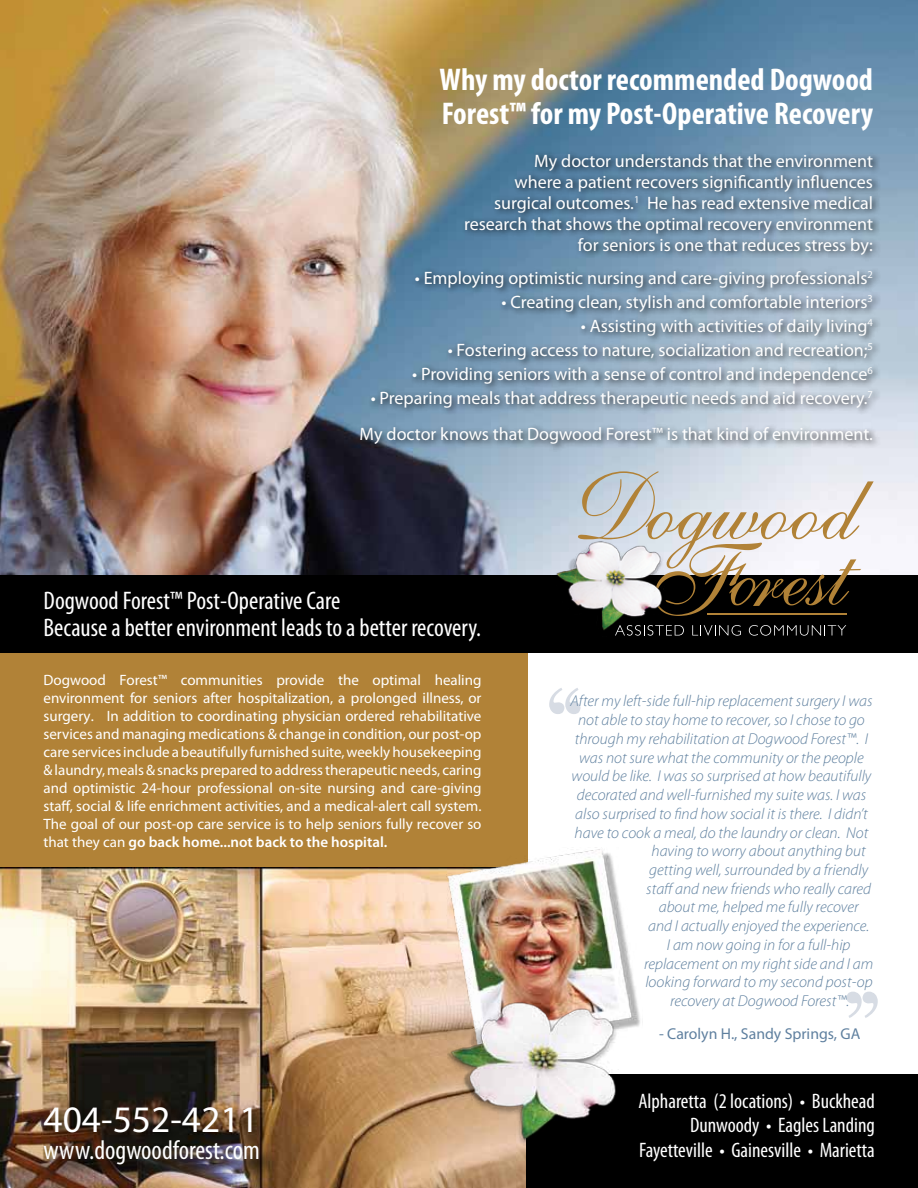
<style>
.page{position:relative;width:918px;height:1188px;background:#fff}
.page>*{position:absolute;margin:0;border:0;box-sizing:border-box;transform-origin:0 0}
.t1{font:108px "Times";color:#d7dce4}
.t2{font:37.5px "Myriad Pro";color:#fff}
.t3{font:700 condensed 31.5px/34.5px "Myriad Pro";color:#fff}
.t4{font:condensed 27px "Myriad Pro";color:#fff}
.t5{font:condensed 25.5px/27px "Myriad Pro";color:#fff}
.t6{font:condensed 21px/24.8px "Myriad Pro";color:#fff;text-align:right}
.t7{font:18px/21px "Myriad Pro";color:#fff;text-align:right}
.t8{font:italic 300 15.75px "Myriad Pro";color:#5f809f}
.t9{font:15.75px "Myriad Pro";color:#5f809f}
.t10{font:15px/18px "Myriad Pro";color:#fff;text-align:justify}
.t11{font:15px "Myriad";color:#fff}
.s1{font-family:"Myriad Pro"}
.s2{font-family:"Myriad"}
.s3{font-weight:600}
</style>
<div class="page">
<div style="left:0;top:649px;width:527px;height:539px;background:#b18237"></div>
<img style="left:0;top:0;width:918px;height:576px">
<img style="left:0;top:867px;width:526px;height:321px">
<div style="left:0;top:576px;width:918px;height:77px;background:#000"></div>
<div style="left:526px;top:1075px;width:392px;height:113px;background:#000"></div>
<img style="left:447px;top:848px;width:193px;height:181px">
<img style="left:447px;top:1000px;width:174px;height:150px">
<svg style="left:578px;top:471px;width:296px;height:145px"></svg>
<hr style="left:707px;top:614px;width:140px;height:1px;background:#b18237">
<svg style="left:666px;top:625px;width:18px;height:11px"></svg>
<svg style="left:692px;top:625px;width:49px;height:11px"></svg>
<svg style="left:749px;top:625px;width:97px;height:11px"></svg>
<img style="left:550px;top:540px;width:116px;height:96px">
<svg style="left:37px;top:1100px;width:227px;height:44px;background:#422f20"></svg>
<img style="left:44px;top:1141px;width:234px;height:43px">
<div style="left:356px;top:150px;width:525px;height:302px;background:#000;opacity:.85"></div>
<h3 class="t3" style="left:440px;top:61px;width:435px">Why my doctor recommended Dogwood<br>Forest™ for my Post-Operative Recovery</h3>
<p class="t7" style="left:464px;top:150px;width:410px">My doctor understands that the environment<br>where a patient recovers significantly influences surgical outcomes.<sup>1</sup> He has read extensive medical research that shows the optimal recovery environment for seniors is one that reduces stress by:</p>
<p class="t7" style="left:415px;top:267px;width:460px">• Employing optimistic nursing and care-giving professionals<sup>2</sup></p>
<p class="t7" style="left:502px;top:291px;width:373px">• Creating clean, stylish and comfortable interiors<sup>3</sup></p>
<p class="t7" style="left:581px;top:315px;width:294px">• Assisting with activities of daily living<sup>4</sup></p>
<p class="t7" style="left:448px;top:339px;width:427px">• Fostering access to nature, socialization and recreation;<sup>5</sup></p>
<p class="t7" style="left:412px;top:363px;width:462px">• Providing seniors with a sense of control and independence<sup>6</sup></p>
<p class="t7" style="left:360px;top:379px;width:515px;line-height:36px">• Preparing meals that address therapeutic needs and aid recovery.<sup>7<br></sup>My doctor knows that Dogwood Forest™ is that kind of environment.</p>
<h3 class="t5" style="left:44px;top:587px;width:439px">Dogwood Forest™ Post-Operative Care<br>Because a better environment leads to a better recovery.</h3>
<p class="t10" style="left:43px;top:670px;width:440px">Dogwood Forest™ communities provide the optimal healing</p>
<p class="t11" style="left:43px;top:690px;width:440px"><span class="s1">environment for seniors</span> after hospitalization, a prolonged illness, or</p>
<p class="t10" style="left:43px;top:706px;width:440px"><span class="s2">surgery</span>. In addition to coordinating physician ordered rehabilitative services and managing medications &amp; change in condition, our post-op care services include a beautifully furnished suite, weekly housekeeping &amp; laundry, meals &amp; snacks prepared to address therapeutic needs, caring and optimistic 24-hour professional on-site nursing and care-giving staff, social &amp; life enrichment activities, and a medical-alert call system.<br>The goal of our post-op care service is to help seniors fully recover so that they can <span class="s3">go back home...not back to the hospital.</span></p>
<h2 class="t2" style="left:44px;top:1096px;width:217px">404-552-4211</h2>
<h3 class="t4" style="left:44px;top:1134px;width:218px">www.dogwoodforest.com</h3>
<h1 class="t1" style="left:539px;top:623px;width:54px">‘‘</h1>
<p class="t8" style="left:571px;top:692px;width:303px">After my left-side full-hip replacement surgery I was</p>
<p class="t8" style="left:578px;top:710px;width:288px">not able to stay home to recover, so I chose to go</p>
<p class="t8" style="left:575px;top:729px;width:295px">through my rehabilitation at Dogwood Forest™. I</p>
<p class="t8" style="left:579px;top:748px;width:286px">was not sure what the community or the people</p>
<p class="t8" style="left:572px;top:767px;width:301px">would be like. I was so surprised at how beautifully</p>
<p class="t8" style="left:577px;top:785px;width:291px">decorated and well-furnished my suite was. I was</p>
<p class="t8" style="left:575px;top:804px;width:294px">also surprised to find how social it is there. I didn’t</p>
<p class="t8" style="left:575px;top:823px;width:295px">have to cook a meal, do the laundry or clean. Not</p>
<p class="t8" style="left:652px;top:842px;width:216px">having to worry about anything but</p>
<p class="t8" style="left:649px;top:860px;width:220px">getting well, surrounded by a friendly</p>
<p class="t8" style="left:646px;top:879px;width:226px">staff and new friends who really cared</p>
<p class="t8" style="left:659px;top:898px;width:201px">about me, helped me fully recover</p>
<p class="t8" style="left:648px;top:917px;width:223px">and I actually enjoyed the experience.</p>
<p class="t8" style="left:667px;top:935px;width:185px">I am now going in for a full-hip</p>
<p class="t8" style="left:644px;top:954px;width:231px">replacement on my right side and I am</p>
<p class="t8" style="left:645px;top:973px;width:229px">looking forward to my second post-op</p>
<p class="t8" style="left:670px;top:991px;width:181px">recovery at Dogwood Forest™.</p>
<p class="t9" style="left:659px;top:1024px;width:203px">- Carolyn H., Sandy Springs, GA</p>
<h1 class="t1" style="left:836px;top:927px;width:54px">’’</h1>
<h3 class="t6" style="left:638px;top:1088px;width:238px">Alpharetta (2 locations) • Buckhead<br>Dunwoody • Eagles Landing<br>Fayetteville • Gainesville • Marietta</h3>
</div>
